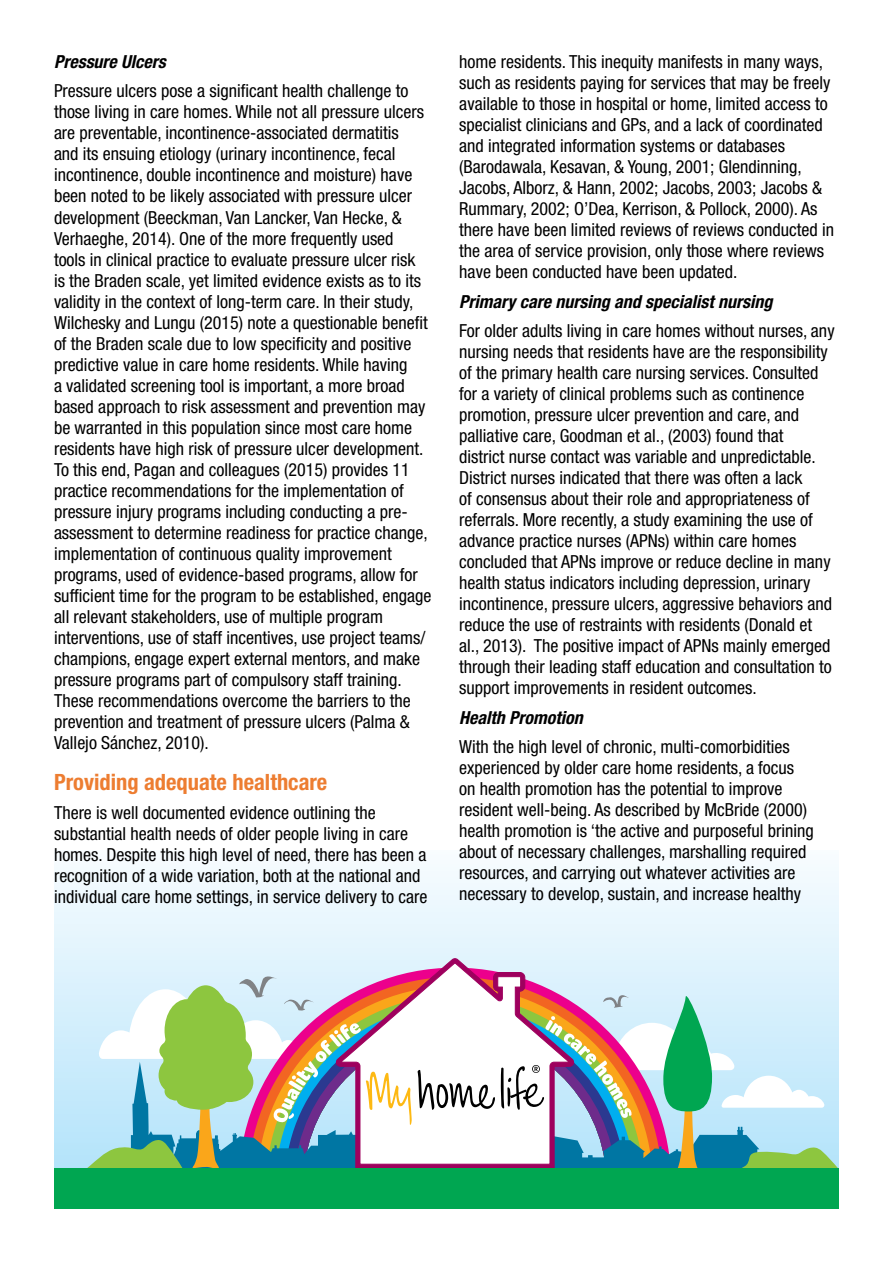
<style>
.page{position:relative;width:893px;height:1263px;background:#fff}
.page>*{position:absolute;margin:0;border:0;box-sizing:border-box;transform-origin:0 0}
.t1{font:700 condensed 22.5px "Helvetica Neue";color:#ed7d31}
.t2{font:condensed 18px/21px "Helvetica Neue";color:#000}
.t3{font:italic 700 condensed 18px "Helvetica Neue";color:#000}
</style>
<div class="page">
<svg style="left:54px;top:867px;width:785px;height:301px"></svg>
<svg style="left:335px;top:957px;width:240px;height:211px"></svg>
<svg style="left:87px;top:973px;width:408px;height:195px"></svg>
<svg style="left:501px;top:988px;width:337px;height:180px"></svg>
<div style="left:54px;top:1168px;width:785px;height:41px;background:#00a651"></div>
<p class="t3" style="left:54px;top:51px;width:113px">Pressure Ulcers</p>
<p class="t2" style="left:54px;top:80px;width:379px">Pressure ulcers pose a significant health challenge to those living in care homes. While not all pressure ulcers are preventable, incontinence-associated dermatitis<br>and its ensuing etiology (urinary incontinence, fecal incontinence, double incontinence and moisture) have been noted to be likely associated with pressure ulcer development (Beeckman, Van Lancker, Van Hecke, &amp; Verhaeghe, 2014). One of the more frequently used<br>tools in clinical practice to evaluate pressure ulcer risk<br>is the Braden scale, yet limited evidence exists as to its validity in the context of long-term care. In their study, Wilchesky and Lungu (2015) note a questionable benefit of the Braden scale due to low specificity and positive predictive value in care home residents. While having<br>a validated screening tool is important, a more broad based approach to risk assessment and prevention may be warranted in this population since most care home residents have high risk of pressure ulcer development.<br>To this end, Pagan and colleagues (2015) provides 11 practice recommendations for the implementation of pressure injury programs including conducting a pre&shy;assessment to determine readiness for practice change, implementation of continuous quality improvement programs, used of evidence-based programs, allow for sufficient time for the program to be established, engage all relevant stakeholders, use of multiple program interventions, use of staff incentives, use project teams/ champions, engage expert external mentors, and make pressure programs part of compulsory staff training.<br>These recommendations overcome the barriers to the prevention and treatment of pressure ulcers (Palma &amp; Vallejo Sánchez, 2010).</p>
<p class="t1" style="left:54px;top:768px;width:275px">Providing adequate healthcare</p>
<p class="t2" style="left:54px;top:802px;width:375px">There is well documented evidence outlining the substantial health needs of older people living in care homes. Despite this high level of need, there has been a recognition of a wide variation, both at the national and individual care home settings, in service delivery to care</p>
<p class="t2" style="left:459px;top:51px;width:376px">home residents. This inequity manifests in many ways, such as residents paying for services that may be freely available to those in hospital or home, limited access to specialist clinicians and GPs, and a lack of coordinated and integrated information systems or databases (Barodawala, Kesavan, &amp; Young, 2001; Glendinning, Jacobs, Alborz, &amp; Hann, 2002; Jacobs, 2003; Jacobs &amp; Rummary, 2002; O’Dea, Kerrison, &amp; Pollock, 2000). As there have been limited reviews of reviews conducted in the area of service provision, only those where reviews have been conducted have been updated.</p>
<p class="t3" style="left:459px;top:290px;width:315px">Primary care nursing and specialist nursing</p>
<p class="t2" style="left:459px;top:320px;width:377px">For older adults living in care homes without nurses, any nursing needs that residents have are the responsibility of the primary health care nursing services. Consulted for a variety of clinical problems such as continence promotion, pressure ulcer prevention and care, and palliative care, Goodman et al., (2003) found that<br>district nurse contact was variable and unpredictable.<br>District nurses indicated that there was often a lack<br>of consensus about their role and appropriateness of referrals. More recently, a study examining the use of advance practice nurses (APNs) within care homes concluded that APNs improve or reduce decline in many health status indicators including depression, urinary incontinence, pressure ulcers, aggressive behaviors and reduce the use of restraints with residents (Donald et al., 2013). The positive impact of APNs mainly emerged through their leading staff education and consultation to support improvements in resident outcomes.</p>
<p class="t3" style="left:459px;top:706px;width:125px">Health Promotion</p>
<p class="t2" style="left:459px;top:736px;width:356px">With the high level of chronic, multi-comorbidities experienced by older care home residents, a focus on health promotion has the potential to improve resident well-being. As described by McBride (2000) health promotion is ‘the active and purposeful brining about of necessary challenges, marshalling required resources, and carrying out whatever activities are necessary to develop, sustain, and increase healthy</p>
</div>
